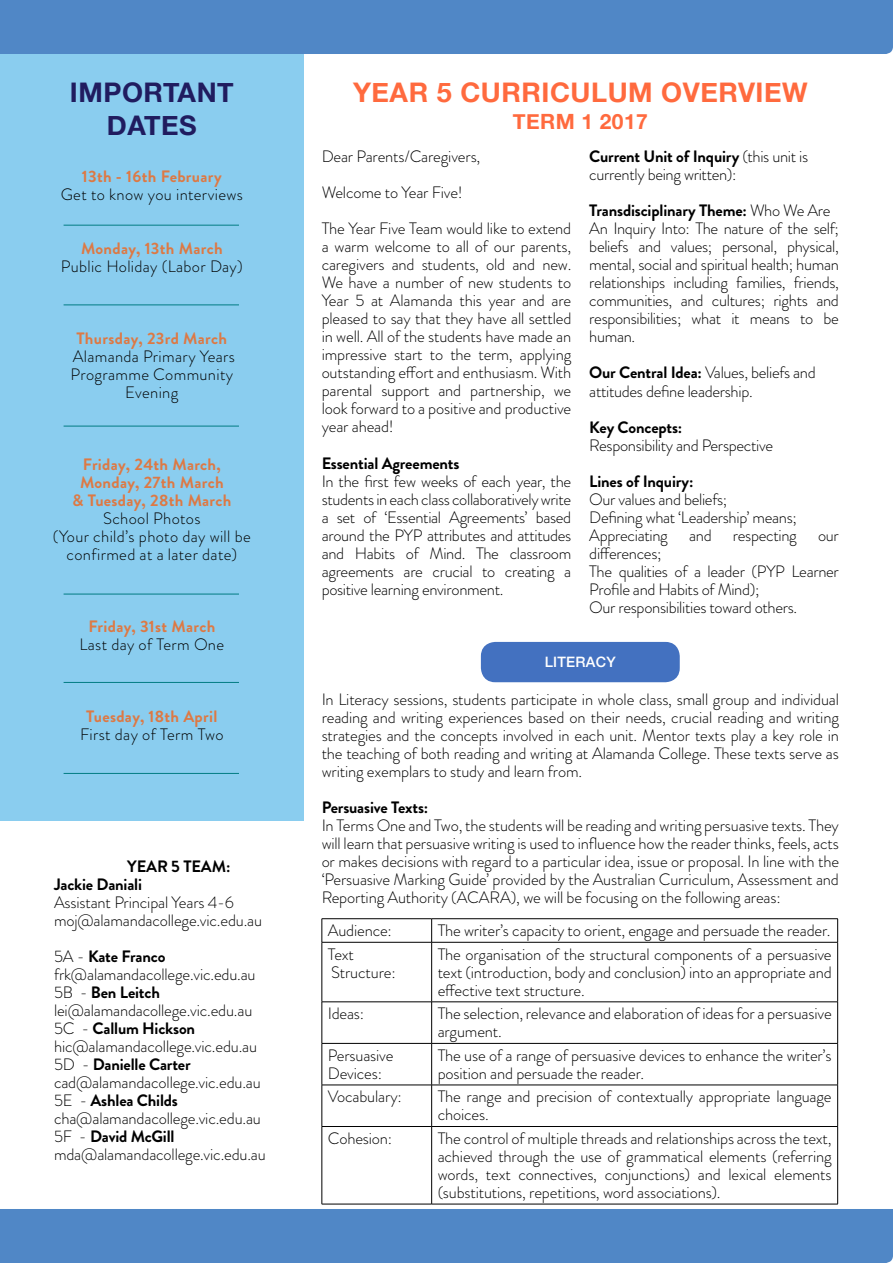
<style>
.page{position:relative;width:893px;height:1263px;background:#fff}
.page>*{position:absolute;margin:0;border:0;box-sizing:border-box;transform-origin:0 0}
.t1{font:700 27px "Helvetica Neue";letter-spacing:.02em;color:#ff6a3e}
.t2{font:700 27px/32.4px "Helvetica Neue";letter-spacing:.02em;color:#201c5f;text-align:center}
.t3{font:700 21px "Helvetica Neue";letter-spacing:.02em;color:#ff6a3e}
.t4{font:300 16.5px/18px "Brandon Grotesque";letter-spacing:-.01em;color:#000}
.t5{font:300 16.5px/18px "Brandon Grotesque";letter-spacing:.02em;color:#000;text-align:center}
.t6{font:700 16.5px/18px "Brandon Grotesque";letter-spacing:.02em;color:#dd7944;text-align:center}
.t7{font:700 16.5px/18px "Brandon Grotesque";letter-spacing:-.01em;color:#000}
.t8{font:500 14.4px "Helvetica Neue";letter-spacing:.02em;color:#fff}
.s1{font-weight:700}
</style>
<div class="page">
<div style="left:0;top:0;width:893px;height:54px;background:#5087c6"></div>
<div style="left:0;top:1209px;width:893px;height:54px;background:#5087c6"></div>
<div style="left:0;top:54px;width:304px;height:767px;background:#8acdef"></div>
<hr style="left:64px;top:225px;width:175px;height:1px;background:#017c83">
<hr style="left:64px;top:305px;width:175px;height:1px;background:#017c83">
<hr style="left:64px;top:426px;width:175px;height:1px;background:#017c83">
<hr style="left:64px;top:594px;width:175px;height:1px;background:#017c83">
<hr style="left:64px;top:773px;width:175px;height:1px;background:#017c83">
<hr style="left:64px;top:682px;width:175px;height:1px;background:#017c83">
<div style="left:481px;top:642px;width:199px;height:40px;background:#4371c0;border-radius:14px"></div>
<hr style="left:322px;top:918px;width:110px;height:1px;background:#000">
<svg style="left:322px;top:919px;width:1px;height:23px"></svg>
<hr style="left:432px;top:918px;width:406px;height:1px;background:#000">
<svg style="left:431px;top:919px;width:1px;height:23px"></svg>
<svg style="left:837px;top:919px;width:1px;height:23px"></svg>
<hr style="left:322px;top:942px;width:110px;height:1px;background:#000">
<hr style="left:322px;top:942px;width:1px;height:60px;background:#000">
<hr style="left:432px;top:942px;width:406px;height:1px;background:#000">
<hr style="left:431px;top:942px;width:1px;height:60px;background:#000">
<hr style="left:837px;top:942px;width:1px;height:60px;background:#000">
<hr style="left:322px;top:1001px;width:110px;height:1px;background:#000">
<hr style="left:322px;top:1002px;width:1px;height:41px;background:#000">
<hr style="left:432px;top:1001px;width:406px;height:1px;background:#000">
<hr style="left:431px;top:1002px;width:1px;height:41px;background:#000">
<hr style="left:837px;top:1002px;width:1px;height:41px;background:#000">
<hr style="left:322px;top:1043px;width:110px;height:1px;background:#000">
<hr style="left:322px;top:1043px;width:1px;height:42px;background:#000">
<hr style="left:432px;top:1043px;width:406px;height:1px;background:#000">
<hr style="left:431px;top:1043px;width:1px;height:42px;background:#000">
<hr style="left:837px;top:1043px;width:1px;height:42px;background:#000">
<hr style="left:322px;top:1085px;width:110px;height:1px;background:#000">
<hr style="left:322px;top:1085px;width:1px;height:41px;background:#000">
<hr style="left:432px;top:1085px;width:406px;height:1px;background:#000">
<hr style="left:431px;top:1085px;width:1px;height:41px;background:#000">
<hr style="left:837px;top:1085px;width:1px;height:41px;background:#000">
<hr style="left:322px;top:1126px;width:110px;height:1px;background:#000">
<hr style="left:322px;top:1127px;width:1px;height:77px;background:#000">
<hr style="left:432px;top:1126px;width:406px;height:1px;background:#000">
<hr style="left:431px;top:1127px;width:1px;height:77px;background:#000">
<hr style="left:837px;top:1127px;width:1px;height:77px;background:#000">
<hr style="left:322px;top:1204px;width:110px;height:1px;background:#000">
<hr style="left:432px;top:1204px;width:406px;height:1px;background:#000">
<h1 class="t2" style="left:70px;top:77px;width:165px">IMPORTANT<br>DATES</h1>
<p class="t6" style="left:82px;top:167px;width:141px">13th - 16th February</p>
<p class="t5" style="left:61px;top:185px;width:184px">Get to know you interviews</p>
<p class="t6" style="left:81px;top:239px;width:143px">Monday, 13th March</p>
<p class="t5" style="left:61px;top:257px;width:183px">Public Holiday (Labor Day)</p>
<p class="t6" style="left:77px;top:329px;width:152px">Thursday, 23rd March</p>
<p class="t5" style="left:71px;top:347px;width:166px">Alamanda Primary Years<br>Programme Community<br>Evening</p>
<p class="t6" style="left:72px;top:455px;width:161px">Friday, 24th March,<br>Monday, 27th March<br>&amp; Tuesday, 28th March</p>
<p class="t5" style="left:53px;top:509px;width:199px">School Photos<br>(Your child’s photo day will be confirmed at a later date)</p>
<p class="t6" style="left:88px;top:617px;width:128px">Friday, 31st March</p>
<p class="t5" style="left:79px;top:635px;width:146px">Last day of Term One</p>
<p class="t6" style="left:86px;top:707px;width:133px">Tuesday, 18th April</p>
<p class="t5" style="left:80px;top:725px;width:145px">First day of Term Two</p>
<p class="t7" style="left:54px;top:857px;width:178px;text-indent:73px">YEAR 5 TEAM:<br>Jackie Daniali</p>
<p class="t4" style="left:54px;top:893px;width:210px">Assistant Principal Years 4-6 moj@alamandacollege.vic.edu.au</p>
<p class="t4" style="left:54px;top:947px;width:213px">5A - <span class="s1">Kate Franco </span>frk@alamandacollege.vic.edu.au<br>5B - <span class="s1">Ben Leitch </span>lei@alamandacollege.vic.edu.au<br>5C - <span class="s1">Callum Hickson </span>hic@alamandacollege.vic.edu.au<br>5D - <span class="s1">Danielle Carter </span>cad@alamandacollege.vic.edu.au<br>5E - <span class="s1">Ashlea Childs </span>cha@alamandacollege.vic.edu.au<br>5F - <span class="s1">David McGill </span>mda@alamandacollege.vic.edu.au</p>
<h1 class="t1" style="left:353px;top:71px;width:456px">YEAR 5 CURRICULUM OVERVIEW</h1>
<p class="t3" style="left:513px;top:105px;width:136px">TERM 1 2017</p>
<p class="t4" style="left:322px;top:139px;width:251px;line-height:36px">Dear Parents/Caregivers,<br>Welcome to Year Five!<br>The Year Five Team would like to extend</p>
<p class="t4" style="left:322px;top:238px;width:251px;text-align:justify">a warm welcome to all of our parents, caregivers and students, old and new.<br>We have a number of new students to Year 5 at Alamanda this year and are pleased to say that they have all settled in well. All of the students have made an impressive start to the term, applying outstanding effort and enthusiasm. With parental support and partnership, we look forward to a positive and productive year ahead!</p>
<p class="t4" style="left:589px;top:148px;width:220px"><span class="s1">Current Unit of Inquiry</span> (this unit is currently being written):</p>
<p class="t4" style="left:589px;top:202px;width:251px"><span class="s1">Transdisciplinary Theme:</span> Who We Are An Inquiry Into: The nature of the self; beliefs and values; personal, physical, mental, social and spiritual health; human relationships including families, friends, communities, and cultures; rights and responsibilities; what it means to be human.</p>
<p class="t4" style="left:589px;top:364px;width:228px"><span class="s1">Our Central Idea:</span> Values, beliefs and attitudes define leadership.</p>
<p class="t7" style="left:589px;top:418px;width:95px">Key Concepts:</p>
<p class="t4" style="left:589px;top:436px;width:185px">Responsibility and Perspective</p>
<p class="t7" style="left:589px;top:472px;width:106px">Lines of Inquiry:</p>
<p class="t4" style="left:589px;top:490px;width:209px">Our values and beliefs;<br>Defining what ‘Leadership’ means;<br>Appreciating</p>
<p class="t7" style="left:322px;top:454px;width:139px">Essential Agreements</p>
<p class="t4" style="left:322px;top:472px;width:251px;text-align:justify">In the first few weeks of each year, the students in each class collaboratively write a set of ‘Essential Agreements’ based around the PYP attributes and attitudes and Habits of Mind. The classroom agreements are crucial to creating a positive learning environment.</p>
<p class="t4" style="left:689px;top:526px;width:24px">and</p>
<p class="t4" style="left:733px;top:526px;width:65px">respecting</p>
<p class="t4" style="left:818px;top:526px;width:22px">our</p>
<p class="t4" style="left:589px;top:544px;width:251px">differences;<br>The qualities of a leader (PYP Learner<br>Profile and Habits of Mind);<br>Our responsibilities toward others.</p>
<p class="t8" style="left:545px;top:651px;width:73px">LITERACY</p>
<p class="t4" style="left:322px;top:690px;width:519px;text-align:justify">In Literacy sessions, students participate in whole class, small group and individual reading and writing experiences based on their needs, crucial reading and writing strategies and the concepts involved in each unit. Mentor texts play a key role in the teaching of both reading and writing at Alamanda College. These texts serve as writing exemplars to study and learn from.</p>
<p class="t7" style="left:322px;top:799px;width:108px">Persuasive Texts:</p>
<p class="t4" style="left:322px;top:816px;width:519px;text-align:justify">In Terms One and Two, the students will be reading and writing persuasive texts. They will learn that persuasive writing is used to influence how the reader thinks, feels, acts or makes decisions with regard to a particular idea, issue or proposal. In line with the ‘Persuasive Marking Guide’ provided by the Australian Curriculum, Assessment and Reporting Authority (ACARA), we will be focusing on the following areas:</p>
<p class="t4" style="left:328px;top:922px;width:66px">Audience:</p>
<p class="t4" style="left:438px;top:922px;width:394px">The writer’s capacity to orient, engage and persuade the reader.</p>
<p class="t4" style="left:328px;top:945px;width:69px">Text<br>Structure:</p>
<p class="t4" style="left:438px;top:945px;width:396px;text-align:justify">The organisation of the structural components of a persuasive text (introduction, body and conclusion) into an appropriate and effective text structure.</p>
<p class="t4" style="left:328px;top:1005px;width:38px">Ideas:</p>
<p class="t4" style="left:438px;top:1005px;width:396px">The selection, relevance and elaboration of ideas for a persuasive argument.</p>
<p class="t4" style="left:328px;top:1046px;width:67px">Persuasive<br>Devices:</p>
<p class="t4" style="left:438px;top:1046px;width:395px">The use of a range of persuasive devices to enhance the writer’s position and persuade the reader.</p>
<p class="t4" style="left:328px;top:1088px;width:76px">Vocabulary:</p>
<p class="t4" style="left:438px;top:1088px;width:395px">The range and precision of contextually appropriate language choices.</p>
<p class="t4" style="left:328px;top:1129px;width:66px">Cohesion:</p>
<p class="t4" style="left:438px;top:1129px;width:396px;text-align:justify">The control of multiple threads and relationships across the text, achieved through the use of grammatical elements (referring words, text connectives, conjunctions) and lexical elements (substitutions, repetitions, word associations).</p>
</div>
